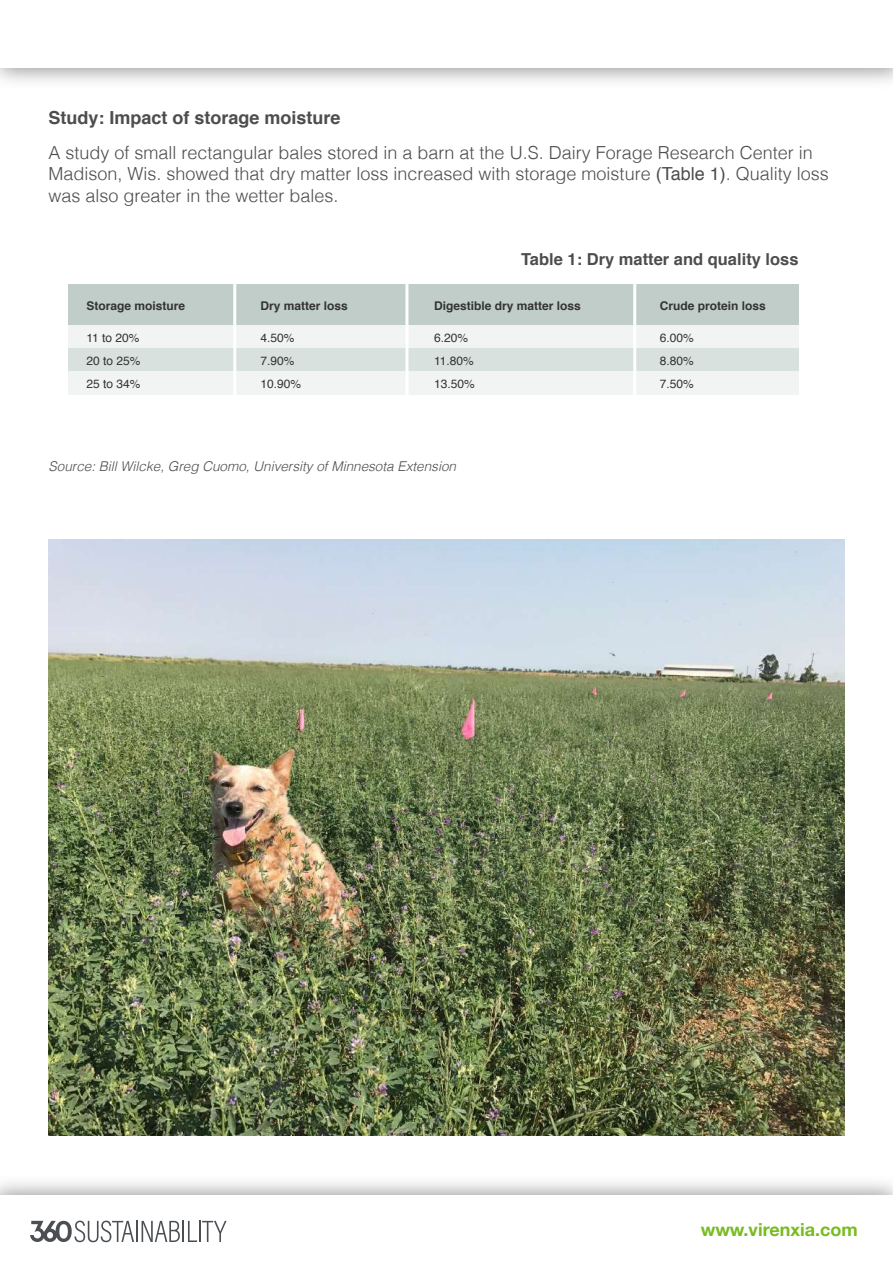
<style>
.page{position:relative;width:893px;height:1263px;background:#fff}
.page>*{position:absolute;margin:0;border:0;box-sizing:border-box;transform-origin:0 0}
.t1{font:300 18px/21.6px "Helvetica";color:#4d4d4d}
.t2{font:700 18px "Helvetica";color:#4d4d4d}
.t3{font:700 18px "Helvetica Neue";color:#78bc20}
.t4{font:700 16.5px "Helvetica";color:#4d4d4d}
.t5{font:italic 300 13.5px "Helvetica";color:#4d4d4d}
.t6{font:12px/23.1px "Helvetica";color:#333;text-align:justify}
.t7{font:700 12px "Helvetica";color:#333}
.s1{font-weight:400}
</style>
<div class="page">
<div style="left:68px;top:284px;width:731px;height:42px;background:#c1cdc9"></div>
<div style="left:68px;top:326px;width:731px;height:23px;background:#f2f4f3"></div>
<div style="left:68px;top:349px;width:731px;height:23px;background:#d8e1de"></div>
<div style="left:68px;top:372px;width:731px;height:23px;background:#f2f4f3"></div>
<hr style="left:233px;top:278px;width:3px;height:129px;background:#fff">
<hr style="left:405px;top:278px;width:3px;height:129px;background:#fff">
<hr style="left:633px;top:278px;width:3px;height:129px;background:#fff">
<img style="left:49px;top:539px;width:795px;height:596px">
<svg style="left:30px;top:1220px;width:104px;height:22px"></svg>
<hr style="left:136px;top:1221px;width:2px;height:21px;background:#4b4f54">
<svg style="left:142px;top:1221px;width:38px;height:21px"></svg>
<hr style="left:182px;top:1221px;width:2px;height:21px;background:#4b4f54">
<svg style="left:188px;top:1221px;width:39px;height:21px"></svg>
<p class="t2" style="left:48px;top:103px;width:294px">Study: Impact of storage moisture</p>
<p class="t1" style="left:48px;top:140px;width:782px">A study of small rectangular bales stored in a barn at the U.S. Dairy Forage Research Center in<br>Madison, Wis. showed that dry matter loss increased with storage moisture <span class="s1">(Table 1)</span>. Quality loss was also greater in the wetter bales.</p>
<p class="t7" style="left:86px;top:296px;width:100px">Storage moisture</p>
<p class="t6" style="left:86px;top:326px;width:56px">11 to 20% 20 to 25% 25 to 34%</p>
<p class="t7" style="left:260px;top:296px;width:89px">Dry matter loss</p>
<p class="t6" style="left:260px;top:326px;width:42px;text-align:left">4.50%<br>7.90%<br>10.90%</p>
<p class="t4" style="left:521px;top:245px;width:279px">Table 1: Dry matter and quality loss</p>
<p class="t7" style="left:434px;top:296px;width:148px">Digestible dry matter loss</p>
<p class="t6" style="left:434px;top:326px;width:42px;text-align:left">6.20%<br>11.80%<br>13.50%</p>
<p class="t7" style="left:660px;top:296px;width:108px">Crude protein loss</p>
<p class="t6" style="left:660px;top:326px;width:36px">6.00% 8.80% 7.50%</p>
<p class="t5" style="left:49px;top:455px;width:409px">Source: Bill Wilcke, Greg Cuomo, University of Minnesota Extension</p>
<p class="t3" style="left:701px;top:1215px;width:158px">www.virenxia.com</p>
</div>
